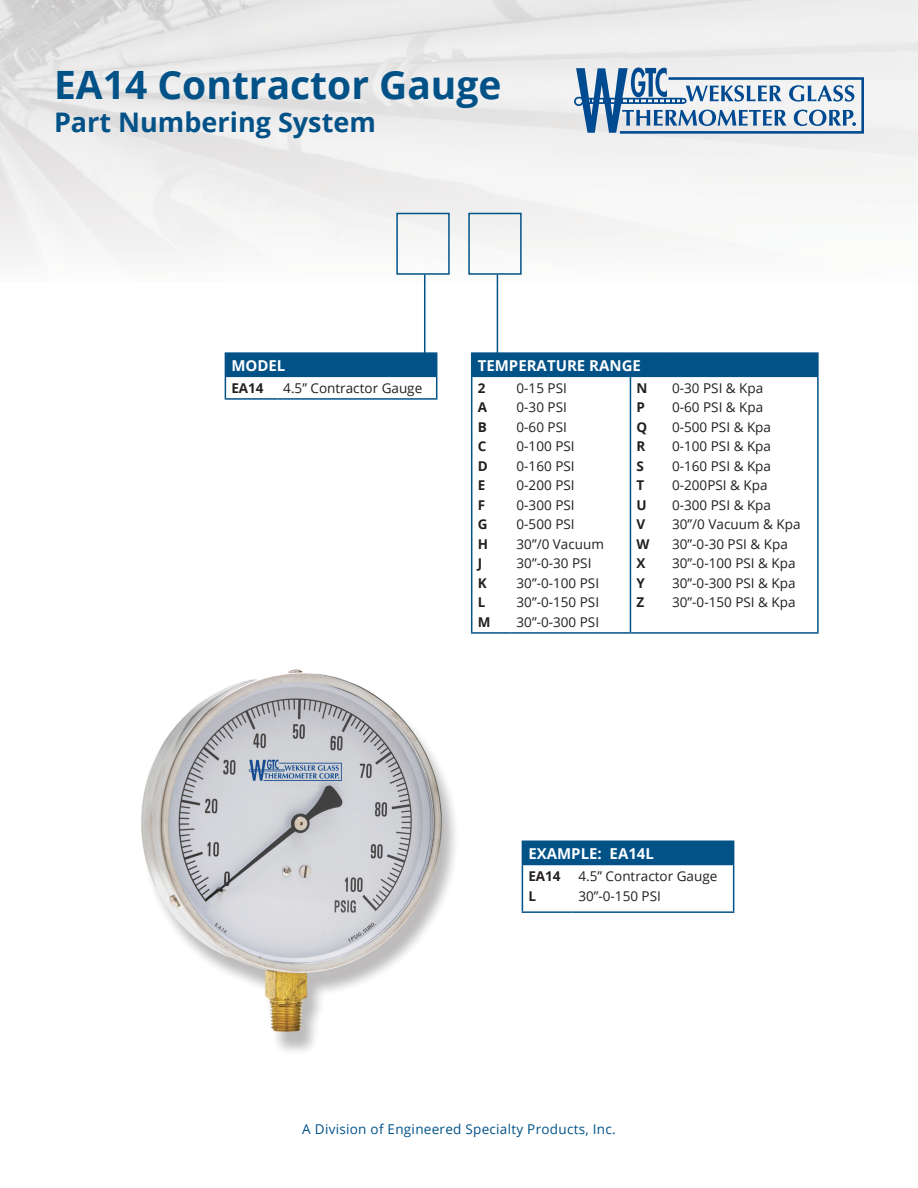
<style>
.page{position:relative;width:918px;height:1188px;background:#fff}
.page>*{position:absolute;margin:0;border:0;box-sizing:border-box;transform-origin:0 0}
.t1{font:700 39px "Open Sans";color:#025288}
.t2{font:700 27px "Open Sans";color:#025288}
.t3{font:700 15px "Open Sans";color:#fff}
.t4{font:13.5px/19.5px "Open Sans";color:#231f20}
.t5{font:13.5px "Open Sans";letter-spacing:.02em;color:#025288}
.t6{font:700 13.5px/19.5px "Open Sans";color:#231f20}
</style>
<div class="page">
<img style="left:0;top:0;width:620px;height:111px">
<img style="left:233px;top:72px;width:232px;height:211px">
<img style="left:444px;top:94px;width:316px;height:189px">
<img style="left:475px;top:0;width:443px;height:48px">
<div style="left:620px;top:16px;width:298px;height:127px;background:#f0efef"></div>
<div style="left:760px;top:127px;width:158px;height:59px;background:#f4f3f3"></div>
<img style="left:141px;top:631px;width:332px;height:421px">
<svg style="left:574px;top:68px;width:290px;height:66px"></svg>
<div style="left:522px;top:841px;width:212px;height:24px;background:#025288"></div>
<hr style="left:522px;top:865px;width:1px;height:46px;background:#025288">
<hr style="left:733px;top:865px;width:1px;height:46px;background:#025288">
<hr style="left:522px;top:911px;width:50px;height:2px;background:#025288">
<hr style="left:572px;top:911px;width:162px;height:2px;background:#025288">
<div style="left:468px;top:213px;width:54px;height:62px;border:2px solid #025288"></div>
<div style="left:396px;top:213px;width:54px;height:62px;border:2px solid #025288"></div>
<div style="left:472px;top:353px;width:346px;height:24px;background:#025288"></div>
<hr style="left:471px;top:352px;width:40px;height:2px;background:#025288">
<svg style="left:471px;top:354px;width:1px;height:23px"></svg>
<hr style="left:511px;top:352px;width:119px;height:2px;background:#025288">
<hr style="left:630px;top:352px;width:36px;height:2px;background:#025288">
<hr style="left:666px;top:352px;width:153px;height:2px;background:#025288">
<hr style="left:817px;top:354px;width:2px;height:23px;background:#025288">
<hr style="left:471px;top:377px;width:1px;height:255px;background:#025288">
<hr style="left:630px;top:377px;width:1px;height:255px;background:#025288">
<hr style="left:817px;top:377px;width:2px;height:255px;background:#025288">
<hr style="left:471px;top:632px;width:40px;height:2px;background:#025288">
<hr style="left:511px;top:632px;width:119px;height:2px;background:#025288">
<hr style="left:630px;top:632px;width:36px;height:2px;background:#025288">
<hr style="left:666px;top:632px;width:153px;height:2px;background:#025288">
<div style="left:225px;top:353px;width:212px;height:24px;background:#025288"></div>
<hr style="left:225px;top:352px;width:52px;height:2px;background:#025288">
<hr style="left:277px;top:352px;width:160px;height:2px;background:#025288">
<svg style="left:225px;top:377px;width:1px;height:21px"></svg>
<svg style="left:436px;top:377px;width:1px;height:21px"></svg>
<hr style="left:225px;top:398px;width:52px;height:2px;background:#025288">
<hr style="left:277px;top:398px;width:160px;height:2px;background:#025288">
<hr style="left:424px;top:275px;width:1px;height:80px;background:#025288">
<hr style="left:497px;top:275px;width:1px;height:82px;background:#025288">
<h1 class="t1" style="left:54px;top:58px;width:449px">EA14 Contractor Gauge</h1>
<h2 class="t2" style="left:54px;top:103px;width:323px">Part Numbering System</h2>
<p class="t3" style="left:231px;top:355px;width:56px">MODEL</p>
<p class="t6" style="left:231px;top:378px;width:34px">EA14</p>
<p class="t4" style="left:283px;top:378px;width:140px">4.5” Contractor Gauge</p>
<p class="t3" style="left:478px;top:355px;width:165px">TEMPERATURE RANGE</p>
<p class="t6" style="left:478px;top:378px;width:14px">2<br>A<br>B<br>C<br>D<br>E<br>F<br>G<br>H<br>J<br>K<br>L<br>M</p>
<p class="t4" style="left:517px;top:378px;width:89px">0-15 PSI<br>0-30 PSI<br>0-60 PSI<br>0-100 PSI<br>0-160 PSI<br>0-200 PSI<br>0-300 PSI<br>0-500 PSI<br>30”/0 Vacuum<br>30”-0-30 PSI<br>30”-0-100 PSI<br>30”-0-150 PSI<br>30”-0-300 PSI</p>
<p class="t6" style="left:636px;top:378px;width:15px">N<br>P<br>Q<br>R<br>S<br>T<br>U<br>V<br>W<br>X<br>Y<br>Z</p>
<p class="t4" style="left:672px;top:378px;width:130px">0-30 PSI &amp; Kpa<br>0-60 PSI &amp; Kpa<br>0-500 PSI &amp; Kpa<br>0-100 PSI &amp; Kpa<br>0-160 PSI &amp; Kpa<br>0-200PSI &amp; Kpa<br>0-300 PSI &amp; Kpa<br>30”/0 Vacuum &amp; Kpa<br>30”-0-30 PSI &amp; Kpa<br>30”-0-100 PSI &amp; Kpa<br>30”-0-300 PSI &amp; Kpa<br>30”-0-150 PSI &amp; Kpa</p>
<p class="t3" style="left:528px;top:843px;width:127px">EXAMPLE: EA14L</p>
<p class="t6" style="left:528px;top:866px;width:34px">EA14<br>L</p>
<p class="t4" style="left:578px;top:866px;width:140px">4.5” Contractor Gauge<br>30”-0-150 PSI</p>
<p class="t5" style="left:302px;top:1120px;width:315px">A Division of Engineered Specialty Products, Inc.</p>
</div>
